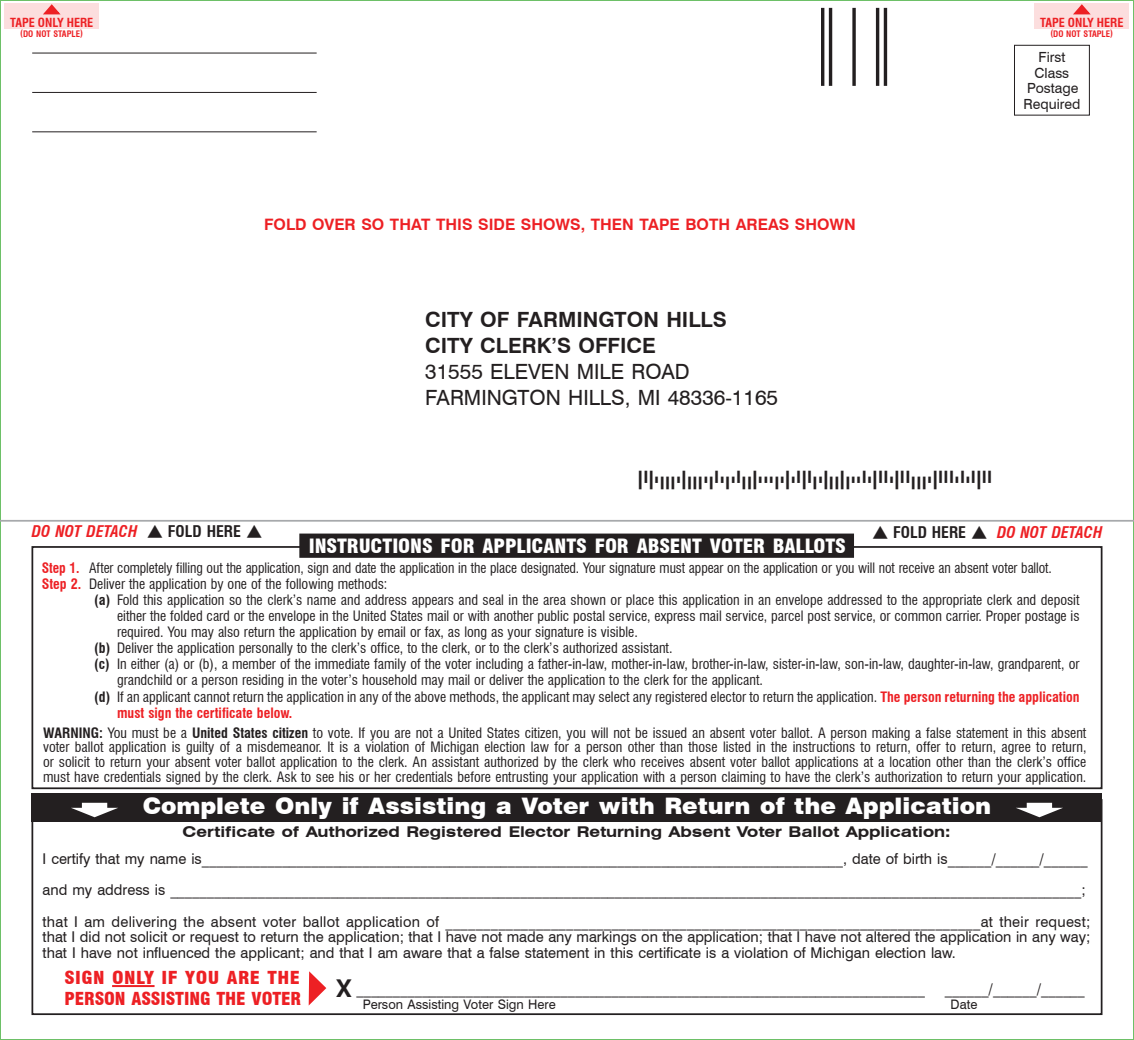
<style>
.page{position:relative;width:1134px;height:1040px;background:#fff}
.page>*{position:absolute;margin:0;border:0;box-sizing:border-box;transform-origin:0 0}
.t1{font:94.5px "Fim Codes Tt";color:#231f20}
.t2{font:28px "USPSIMB Standard";color:#231f20}
.t3{font:900 22.75px "Swiss 721 BT";color:#fff}
.t4{font:21px/26.2px "Swiss 721 BT";color:#231f20}
.t5{font:700 21px/26.2px "Swiss 721 BT";color:#231f20}
.t6{font:900 condensed 19.25px "Swiss 721 BT";letter-spacing:-.005em;color:#fff;scale:1.05 1}
.t7{font:900 condensed 17.5px/21px "Swiss 721 BT";letter-spacing:-.005em;color:#ed2024;scale:1.11 1}
.t8{font:700 15.75px "Swiss 721 BT";color:#ed2024}
.t9{font:italic 700 condensed 15.75px "Swiss 721 BT";color:#ed2024}
.t10{font:14.88px/31.5px "Swiss 721 BT";color:#231f20}
.t11{font:700 expanded 14.88px "Swiss 721 BT";color:#231f20}
.t12{font:condensed 14px/14.7px "Swiss 721 BT";color:#231f20;text-align:justify}
.t13{font:700 condensed 14px "Swiss 721 BT";color:#ed2024}
.t14{font:14px/15.8px "Swiss 721 BT";color:#231f20;text-align:center}
.t15{font:13.12px "Swiss 721 BT";color:#231f20}
.t16{font:700 condensed 12.25px "Swiss 721 BT";color:#ed2024}
.t17{font:700 condensed 8.75px "Swiss 721 BT";color:#ed2024}
.s1{color:#231f20}
.s2{font-style:normal;color:#231f20}
.s3{font-weight:700;color:#ed2024}
.s4{font-weight:700}
.s5{font-weight:700;font-size:24.5px}
</style>
<div class="page">
<div style="left:32px;top:546px;width:1070px;height:243px;border:2px solid #231f20"></div>
<div style="left:300px;top:534px;width:553px;height:23px;background:#231f20"></div>
<div style="left:299px;top:533px;width:555px;height:25px;border:2px solid #231f20"></div>
<div style="left:1014px;top:45px;width:76px;height:71px;border:1px solid #231f20"></div>
<hr style="left:32px;top:53px;width:285px;height:1px;background:#231f20">
<hr style="left:32px;top:92px;width:285px;height:1px;background:#231f20">
<hr style="left:32px;top:131px;width:285px;height:1px;background:#231f20">
<hr style="left:0;top:520px;width:1134px;height:1px;background:#a7a9ac">
<div style="left:1035px;top:4px;width:94px;height:25px;background:#fcdede"></div>
<svg style="left:1071px;top:3px;width:22px;height:12px"></svg>
<div style="left:4px;top:4px;width:95px;height:25px;background:#fcdede"></div>
<svg style="left:41px;top:3px;width:22px;height:12px"></svg>
<div style="left:32px;top:793px;width:1070px;height:28px;background:#231f20"></div>
<svg style="left:71px;top:802px;width:47px;height:15px"></svg>
<svg style="left:1016px;top:802px;width:47px;height:15px"></svg>
<hr style="left:112px;top:985px;width:43px;height:2px;background:#ed2024">
<svg style="left:309px;top:971px;width:17px;height:34px"></svg>
<p class="t16" style="left:10px;top:15px;width:85px">TAPE ONLY HERE</p>
<p class="t17" style="left:20px;top:28px;width:64px">(DO NOT STAPLE)</p>
<h1 class="t1" style="left:821px;top:8px;width:72px">a</h1>
<p class="t16" style="left:1040px;top:15px;width:85px">TAPE ONLY HERE</p>
<p class="t17" style="left:1050px;top:28px;width:64px">(DO NOT STAPLE)</p>
<p class="t14" style="left:1023px;top:49px;width:58px">First<br>Class<br>Postage<br>Required</p>
<p class="t8" style="left:264px;top:214px;width:593px">FOLD OVER SO THAT THIS SIDE SHOWS, THEN TAPE BOTH AREAS SHOWN</p>
<h3 class="t5" style="left:425px;top:306px;width:303px">CITY OF FARMINGTON HILLS<br>CITY CLERK’S OFFICE</h3>
<h3 class="t4" style="left:425px;top:358px;width:354px">31555 ELEVEN MILE ROAD<br>FARMINGTON HILLS, MI 48336-1165</h3>
<h2 class="t2" style="left:638px;top:453px;width:356px">FAFTDDDTFDDDTDATDTADDFTTTDTFTAFADTFDDFDTTATFAATFAADDDTFAAATATAFAA</h2>
<p class="t9" style="left:32px;top:521px;width:232px">DO NOT DETACH <span class="s1">▲</span> <span class="s2">FOLD HERE</span> <span class="s1">▲</span></p>
<p class="t9" style="left:872px;top:523px;width:232px"><span class="s1">▲</span> <span class="s2">FOLD HERE</span> <span class="s1">▲</span> DO NOT DETACH</p>
<h3 class="t6" style="left:309px;top:534px;width:513px">INSTRUCTIONS FOR APPLICANTS FOR ABSENT VOTER BALLOTS</h3>
<p class="t12" style="left:42px;top:559px;width:1012px;line-height:16.1px"><span class="s3">Step 1.</span> After completely filling out the application, sign and date the application in the place designated. Your signature must appear on the application or you will not receive an absent voter ballot.<br><span class="s3">Step 2.</span> Deliver the application by one of the following methods:</p>
<p class="t12" style="left:94px;top:592px;width:987px"><span class="s4">(a)</span> Fold this application so the clerk’s name and address appears and seal in the area shown or place this application in an envelope addressed to the appropriate clerk and deposit</p>
<p class="t12" style="left:117px;top:608px;width:964px">either the folded card or the envelope in the United States mail or with another public postal service, express mail service, parcel post service, or common carrier. Proper postage is</p>
<p class="t12" style="left:117px;top:624px;width:522px">required. You may also return the application by email or fax, as long as your signature is visible.</p>
<p class="t12" style="left:94px;top:640px;width:580px"><span class="s4">(b)</span> Deliver the application personally to the clerk’s office, to the clerk, or to the clerk’s authorized assistant.</p>
<p class="t12" style="left:94px;top:657px;width:987px"><span class="s4">(c)</span> In either (a) or (b), a member of the immediate family of the voter including a father-in-law, mother-in-law, brother-in-law, sister-in-law, son-in-law, daughter-in-law, grandparent, or</p>
<p class="t12" style="left:117px;top:673px;width:647px">grandchild or a person residing in the voter’s household may mail or deliver the application to the clerk for the applicant.</p>
<p class="t12" style="left:94px;top:689px;width:987px"><span class="s4">(d)</span> If an applicant cannot return the application in any of the above methods, the applicant may select any registered elector to return the application. <span class="s3">The person returning the application</span></p>
<p class="t13" style="left:117px;top:704px;width:177px">must sign the certificate below.</p>
<p class="t12" style="left:43px;top:725px;width:1045px"><span class="s4">WARNING:</span> You must be a <span class="s4">United States citizen</span> to vote. If you are not a United States citizen, you will not be issued an absent voter ballot. A person making a false statement in this absent voter ballot application is guilty of a misdemeanor. It is a violation of Michigan election law for a person other than those listed in the instructions to return, offer to return, agree to return, or solicit to return your absent voter ballot application to the clerk. An assistant authorized by the clerk who receives absent voter ballot applications at a location other than the clerk’s office must have credentials signed by the clerk. Ask to see his or her credentials before entrusting your application with a person claiming to have the clerk’s authorization to return your application.</p>
<h3 class="t3" style="left:143px;top:792px;width:850px">Complete Only if Assisting a Voter with Return of the Application</h3>
<p class="t11" style="left:183px;top:822px;width:769px">Certificate of Authorized Registered Elector Returning Absent Voter Ballot Application:</p>
<p class="t10" style="left:43px;top:842px;width:1049px">I certify that my name is________________________________________________________________________________________, date of birth is______/______/______ and my address is _____________________________________________________________________________________________________________________________; that I am delivering the absent voter ballot application of _______________________________________________________________________at their request;</p>
<p class="t10" style="left:43px;top:929px;width:1049px;line-height:15.8px">that I did not solicit or request to return the application; that I have not made any markings on the application; that I have not altered the application in any way; that I have not influenced the applicant; and that I am aware that a false statement in this certificate is a violation of Michigan election law.</p>
<p class="t7" style="left:65px;top:967px;width:215px">SIGN ONLY IF YOU ARE THE<br>PERSON ASSISTING THE VOTER</p>
<p class="t10" style="left:336px;top:973px;width:590px"><span class="s5">X</span> ______________________________________________________________________________</p>
<p class="t10" style="left:945px;top:973px;width:141px">______/______/______</p>
<p class="t15" style="left:363px;top:996px;width:195px">Person Assisting Voter Sign Here</p>
<p class="t15" style="left:951px;top:996px;width:28px">Date</p>
</div>
